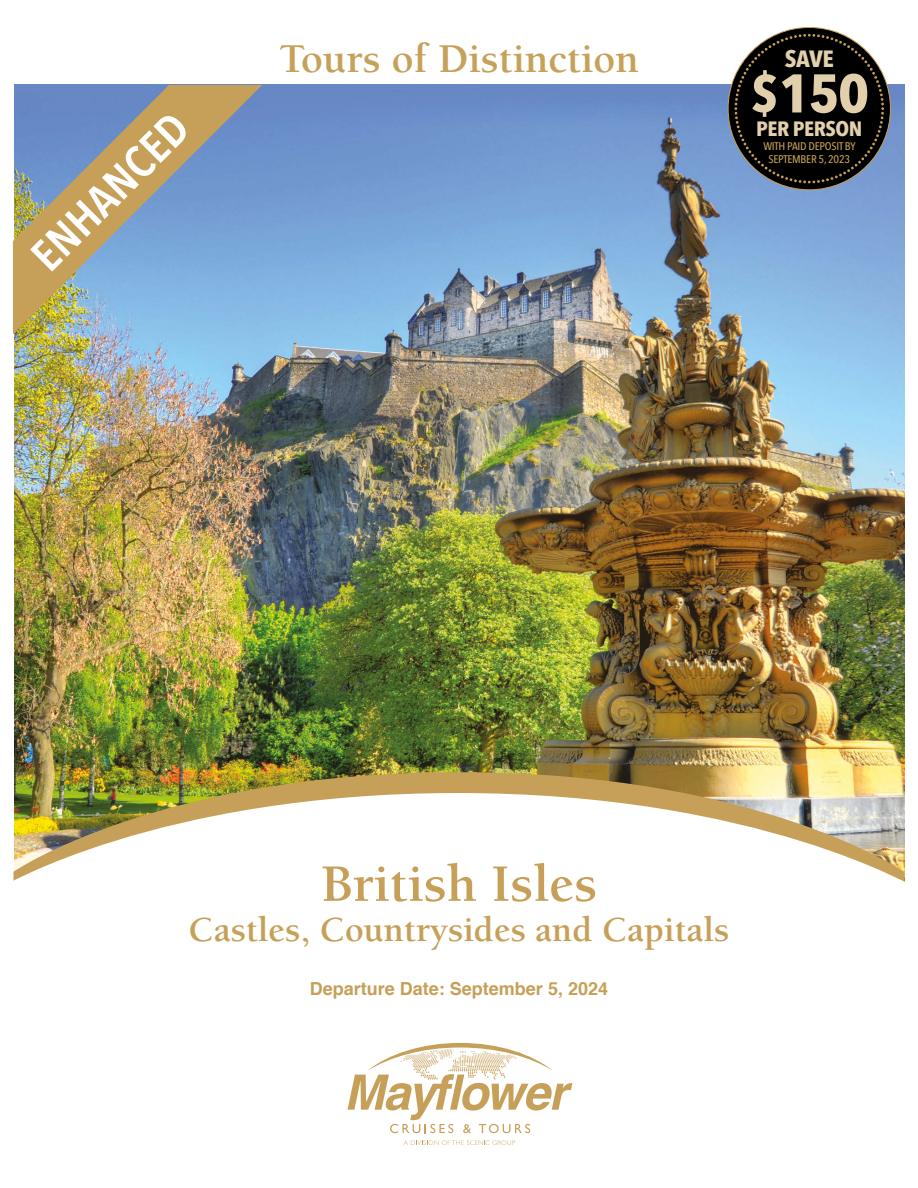
<style>
.page{position:relative;width:918px;height:1188px;background:#fff}
.page>*{position:absolute;margin:0;border:0;box-sizing:border-box;transform-origin:0 0}
.t1{font:700 54px "Berkeley";color:#c6a058}
.t2{font:700 53.85px "Avenir Next Condensed";color:#e2cfac;scale:1.09 1}
.t3{font:600 44.1px "Avenir Next Condensed";color:#fff;scale:1.09 1}
.t4{font:700 42px "Berkeley";color:#c6a159}
.t5{font:700 36px "Berkeley";color:#c6a058}
.t6{font:700 23.4px "Avenir Next Condensed";color:#e2cfac;scale:1.09 1}
.t7{font:700 20.7px "Avenir Next Condensed";letter-spacing:-.02em;color:#e2cfac;scale:1.09 1}
.t8{font:700 18px "Helvetica";color:#c6a058}
.t9{font:500 11.1px/13.5px "Avenir Next Condensed";letter-spacing:-.02em;color:#c6a058;text-align:center;scale:1.07 1}
</style>
<div class="page">
<img style="left:14px;top:85px;width:890px;height:687px">
<img style="left:14px;top:772px;width:890px;height:21px">
<svg style="left:13px;top:793px;width:892px;height:352px"></svg>
<svg style="left:348px;top:1043px;width:224px;height:90px"></svg>
<svg style="left:404px;top:1140px;width:111px;height:5px"></svg>
<svg style="left:13px;top:85px;width:249px;height:249px;background:#92a1a8"></svg>
<svg style="left:728px;top:27px;width:162px;height:163px"></svg>
<svg style="left:733px;top:32px;width:153px;height:153px;background:#212223"></svg>
<h3 class="t3" style="left:12px;top:236px;width:186px;rotate:-45deg">ENHANCED</h3>
<h3 class="t4" style="left:279px;top:36px;width:361px">Tours of Distinction</h3>
<h3 class="t6" style="left:785px;top:45px;width:47px">SAVE</h3>
<h2 class="t2" style="left:750px;top:61px;width:111px">$150</h2>
<h3 class="t7" style="left:756px;top:117px;width:99px">PER PERSON</h3>
<p class="t9" style="left:763px;top:139px;width:88px">WITH PAID DEPOSIT BY<br>SEPTEMBER 5, 2023</p>
<h1 class="t1" style="left:321px;top:855px;width:278px">British Isles</h1>
<h3 class="t5" style="left:189px;top:911px;width:542px">Castles, Countrysides and Capitals</h3>
<h3 class="t8" style="left:310px;top:974px;width:300px">Departure Date: September 5, 2024</h3>
</div>
